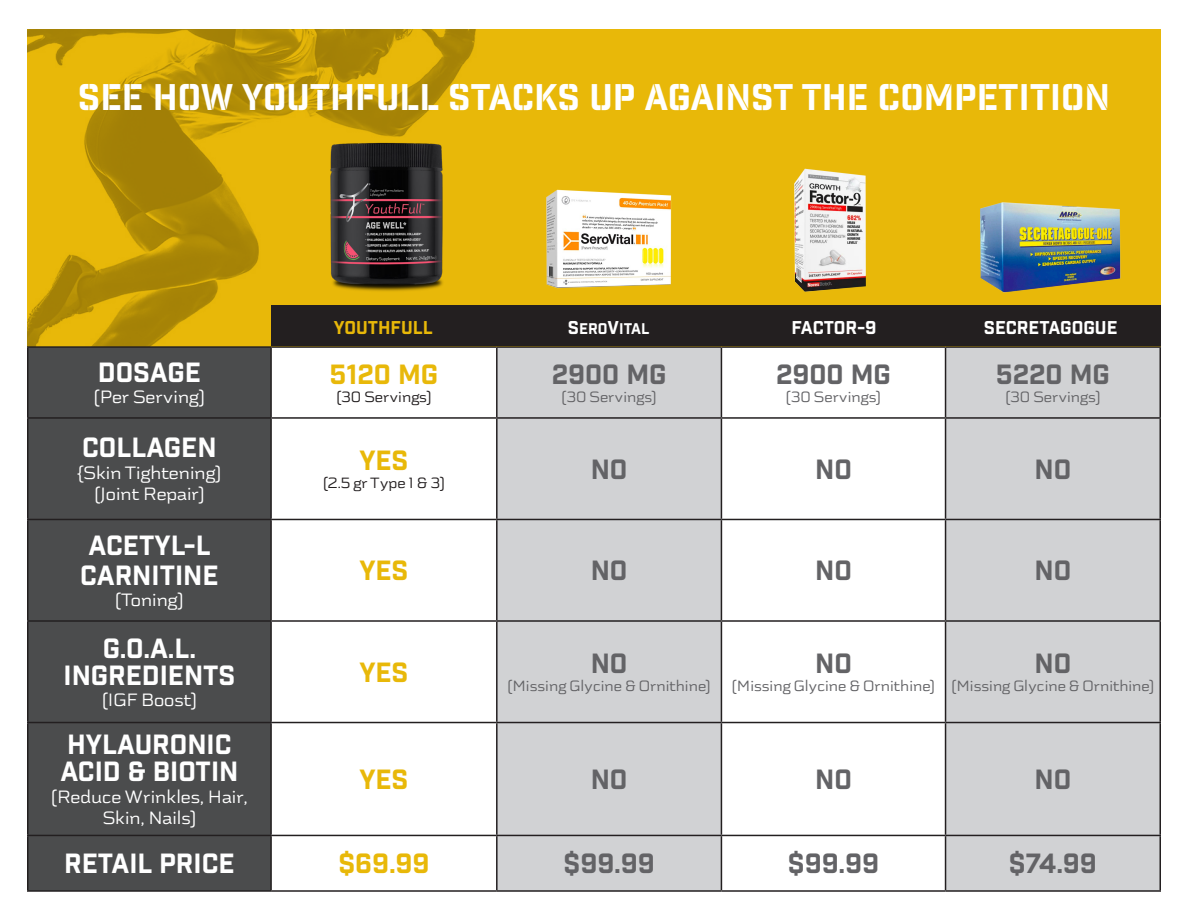
<style>
.page{position:relative;width:1188px;height:918px;background:#fff}
.page>*{position:absolute;margin:0;border:0;box-sizing:border-box;transform-origin:0 0}
.t1{font:36px "Industry Inc Stencil";color:#fff}
.t2{font:27px "Industry Inc Base";color:#fff}
.t3{font:27px "Industry Inc Base";color:#636366}
.t4{font:27px "Industry Inc Base";color:#e8b809}
.t5{font:18px/21.6px "Schwager Sans";color:#fff;text-align:center}
.t6{font:18px "Industry Inc Base";color:#fff}
.t7{font:18px "Industry Inc Base";color:#e8b809}
.t8{font:15px "Schwager Sans";color:#636366}
.t9{font:15px "Schwager Sans";color:#231f20}
.t10{font:15px "Industry Inc Base";color:#fff}
.s1{font-size:18px}
</style>
<div class="page">
<div style="left:27px;top:29px;width:1134px;height:317px;background:#e8b809"></div>
<img style="left:27px;top:29px;width:461px;height:317px">
<div style="left:28px;top:348px;width:242px;height:542px;background:#4b4c4d"></div>
<svg style="left:498px;top:348px;width:662px;height:542px;fill:#d1d2d4"></svg>
<hr style="left:27px;top:346px;width:244px;height:2px;background:#231f20">
<hr style="left:27px;top:348px;width:1px;height:69px;background:#231f20">
<hr style="left:271px;top:346px;width:226px;height:2px;background:#231f20">
<hr style="left:270px;top:348px;width:2px;height:69px;background:#231f20">
<hr style="left:497px;top:346px;width:224px;height:2px;background:#231f20">
<hr style="left:496px;top:348px;width:2px;height:69px;background:#231f20">
<hr style="left:721px;top:346px;width:225px;height:2px;background:#231f20">
<hr style="left:721px;top:348px;width:1px;height:69px;background:#231f20">
<hr style="left:946px;top:346px;width:215px;height:2px;background:#231f20">
<hr style="left:945px;top:348px;width:1px;height:69px;background:#231f20">
<hr style="left:1160px;top:348px;width:1px;height:69px;background:#231f20">
<hr style="left:27px;top:417px;width:244px;height:2px;background:#231f20">
<hr style="left:27px;top:419px;width:1px;height:100px;background:#231f20">
<hr style="left:271px;top:417px;width:226px;height:2px;background:#231f20">
<hr style="left:270px;top:419px;width:2px;height:100px;background:#231f20">
<hr style="left:497px;top:417px;width:224px;height:2px;background:#231f20">
<hr style="left:496px;top:419px;width:2px;height:100px;background:#231f20">
<hr style="left:721px;top:417px;width:225px;height:2px;background:#231f20">
<hr style="left:721px;top:419px;width:1px;height:100px;background:#231f20">
<hr style="left:946px;top:417px;width:215px;height:2px;background:#231f20">
<hr style="left:945px;top:419px;width:1px;height:100px;background:#231f20">
<hr style="left:1160px;top:419px;width:1px;height:100px;background:#231f20">
<hr style="left:27px;top:519px;width:244px;height:1px;background:#231f20">
<hr style="left:27px;top:520px;width:1px;height:100px;background:#231f20">
<hr style="left:271px;top:519px;width:226px;height:1px;background:#231f20">
<hr style="left:270px;top:520px;width:2px;height:100px;background:#231f20">
<hr style="left:497px;top:519px;width:224px;height:1px;background:#231f20">
<hr style="left:496px;top:520px;width:2px;height:100px;background:#231f20">
<hr style="left:721px;top:519px;width:225px;height:1px;background:#231f20">
<hr style="left:721px;top:520px;width:1px;height:100px;background:#231f20">
<hr style="left:946px;top:519px;width:215px;height:1px;background:#231f20">
<hr style="left:945px;top:520px;width:1px;height:100px;background:#231f20">
<hr style="left:1160px;top:520px;width:1px;height:100px;background:#231f20">
<hr style="left:27px;top:620px;width:244px;height:2px;background:#231f20">
<hr style="left:27px;top:622px;width:1px;height:100px;background:#231f20">
<hr style="left:271px;top:620px;width:226px;height:2px;background:#231f20">
<hr style="left:270px;top:622px;width:2px;height:100px;background:#231f20">
<hr style="left:497px;top:620px;width:224px;height:2px;background:#231f20">
<hr style="left:496px;top:622px;width:2px;height:100px;background:#231f20">
<hr style="left:721px;top:620px;width:225px;height:2px;background:#231f20">
<hr style="left:721px;top:622px;width:1px;height:100px;background:#231f20">
<hr style="left:946px;top:620px;width:215px;height:2px;background:#231f20">
<hr style="left:945px;top:622px;width:1px;height:100px;background:#231f20">
<hr style="left:1160px;top:622px;width:1px;height:100px;background:#231f20">
<hr style="left:27px;top:722px;width:244px;height:1px;background:#231f20">
<hr style="left:27px;top:723px;width:1px;height:112px;background:#231f20">
<hr style="left:271px;top:722px;width:226px;height:1px;background:#231f20">
<hr style="left:270px;top:723px;width:2px;height:112px;background:#231f20">
<hr style="left:497px;top:722px;width:224px;height:1px;background:#231f20">
<hr style="left:496px;top:723px;width:2px;height:112px;background:#231f20">
<hr style="left:721px;top:722px;width:225px;height:1px;background:#231f20">
<hr style="left:721px;top:723px;width:1px;height:112px;background:#231f20">
<hr style="left:946px;top:722px;width:215px;height:1px;background:#231f20">
<hr style="left:945px;top:723px;width:1px;height:112px;background:#231f20">
<hr style="left:1160px;top:723px;width:1px;height:112px;background:#231f20">
<hr style="left:27px;top:835px;width:244px;height:1px;background:#231f20">
<hr style="left:27px;top:836px;width:1px;height:54px;background:#231f20">
<hr style="left:271px;top:835px;width:226px;height:1px;background:#231f20">
<hr style="left:270px;top:836px;width:2px;height:54px;background:#231f20">
<hr style="left:497px;top:835px;width:224px;height:1px;background:#231f20">
<hr style="left:496px;top:836px;width:2px;height:54px;background:#231f20">
<hr style="left:721px;top:835px;width:225px;height:1px;background:#231f20">
<hr style="left:721px;top:836px;width:1px;height:54px;background:#231f20">
<hr style="left:946px;top:835px;width:215px;height:1px;background:#231f20">
<hr style="left:945px;top:836px;width:1px;height:54px;background:#231f20">
<hr style="left:1160px;top:836px;width:1px;height:54px;background:#231f20">
<hr style="left:27px;top:890px;width:244px;height:2px;background:#231f20">
<hr style="left:271px;top:890px;width:226px;height:2px;background:#231f20">
<hr style="left:497px;top:890px;width:224px;height:2px;background:#231f20">
<hr style="left:721px;top:890px;width:225px;height:2px;background:#231f20">
<hr style="left:946px;top:890px;width:215px;height:2px;background:#231f20">
<img style="left:546px;top:189px;width:126px;height:99px">
<img style="left:794px;top:168px;width:72px;height:124px">
<img style="left:980px;top:202px;width:141px;height:91px">
<div style="left:271px;top:306px;width:890px;height:40px;background:#231f20"></div>
<img style="left:313px;top:137px;width:136px;height:156px">
<p class="t1" style="left:78px;top:75px;width:1034px">SEE HOW YOUTHFULL STACKS UP AGAINST THE COMPETITION</p>
<p class="t2" style="left:98px;top:356px;width:104px">DOSAGE</p>
<p class="t5" style="left:94px;top:386px;width:113px">(Per Serving)</p>
<p class="t2" style="left:82px;top:431px;width:136px">COLLAGEN</p>
<p class="t5" style="left:77px;top:462px;width:145px">{Skin Tightening)</p>
<p class="t5" style="left:94px;top:483px;width:112px">(Joint Repair)</p>
<p class="t2" style="left:89px;top:529px;width:124px">ACETYL-L</p>
<p class="t2" style="left:80px;top:559px;width:140px">CARNITINE</p>
<p class="t5" style="left:115px;top:589px;width:70px">(Toning)</p>
<p class="t2" style="left:103px;top:632px;width:95px">G.O.A.L.</p>
<p class="t2" style="left:64px;top:659px;width:173px">INGREDIENTS</p>
<p class="t5" style="left:102px;top:689px;width:96px">(IGF Boost)</p>
<p class="t2" style="left:67px;top:728px;width:166px">HYLAURONIC</p>
<p class="t2" style="left:60px;top:755px;width:179px">ACID &amp; BIOTIN</p>
<p class="t5" style="left:51px;top:786px;width:198px">(Reduce Wrinkles, Hair,<br>Skin, Nails)</p>
<p class="t7" style="left:334px;top:316px;width:100px">YOUTHFULL</p>
<p class="t10" style="left:568px;top:319px;width:83px"><span class="s1">S</span>ERO<span class="s1">V</span>ITAL</p>
<p class="t6" style="left:792px;top:316px;width:86px">FACTOR-9</p>
<p class="t6" style="left:984px;top:316px;width:135px">SECRETAGOGUE</p>
<p class="t4" style="left:330px;top:358px;width:110px">5120 MG</p>
<p class="t9" style="left:336px;top:387px;width:97px">(30 Servings)</p>
<p class="t4" style="left:359px;top:444px;width:51px">YES</p>
<p class="t9" style="left:323px;top:474px;width:123px">(2.5 gr Type 1 &amp; 3)</p>
<p class="t3" style="left:552px;top:358px;width:116px">2900 MG</p>
<p class="t8" style="left:562px;top:387px;width:97px">(30 Servings)</p>
<p class="t3" style="left:776px;top:358px;width:116px">2900 MG</p>
<p class="t8" style="left:786px;top:387px;width:97px">(30 Servings)</p>
<p class="t3" style="left:996px;top:358px;width:116px">5220 MG</p>
<p class="t8" style="left:1005px;top:387px;width:97px">(30 Servings)</p>
<p class="t3" style="left:591px;top:453px;width:38px">NO</p>
<p class="t3" style="left:815px;top:453px;width:38px">NO</p>
<p class="t3" style="left:1035px;top:453px;width:38px">NO</p>
<p class="t4" style="left:359px;top:554px;width:51px">YES</p>
<p class="t3" style="left:591px;top:554px;width:38px">NO</p>
<p class="t3" style="left:815px;top:554px;width:38px">NO</p>
<p class="t3" style="left:1035px;top:554px;width:38px">NO</p>
<p class="t4" style="left:359px;top:656px;width:51px">YES</p>
<p class="t3" style="left:591px;top:647px;width:38px">NO</p>
<p class="t8" style="left:508px;top:677px;width:205px">(Missing Glycine &amp; Ornithine)</p>
<p class="t3" style="left:815px;top:647px;width:38px">NO</p>
<p class="t8" style="left:732px;top:677px;width:205px">(Missing Glycine &amp; Ornithine)</p>
<p class="t3" style="left:1035px;top:647px;width:38px">NO</p>
<p class="t8" style="left:952px;top:677px;width:204px">(Missing Glycine &amp; Ornithine)</p>
<p class="t4" style="left:359px;top:763px;width:51px">YES</p>
<p class="t3" style="left:591px;top:763px;width:38px">NO</p>
<p class="t3" style="left:815px;top:763px;width:38px">NO</p>
<p class="t3" style="left:1035px;top:763px;width:38px">NO</p>
<p class="t2" style="left:64px;top:847px;width:172px">RETAIL PRICE</p>
<p class="t4" style="left:338px;top:847px;width:93px">$69.99</p>
<p class="t3" style="left:564px;top:847px;width:93px">$99.99</p>
<p class="t3" style="left:788px;top:847px;width:93px">$99.99</p>
<p class="t3" style="left:1009px;top:847px;width:90px">$74.99</p>
</div>
